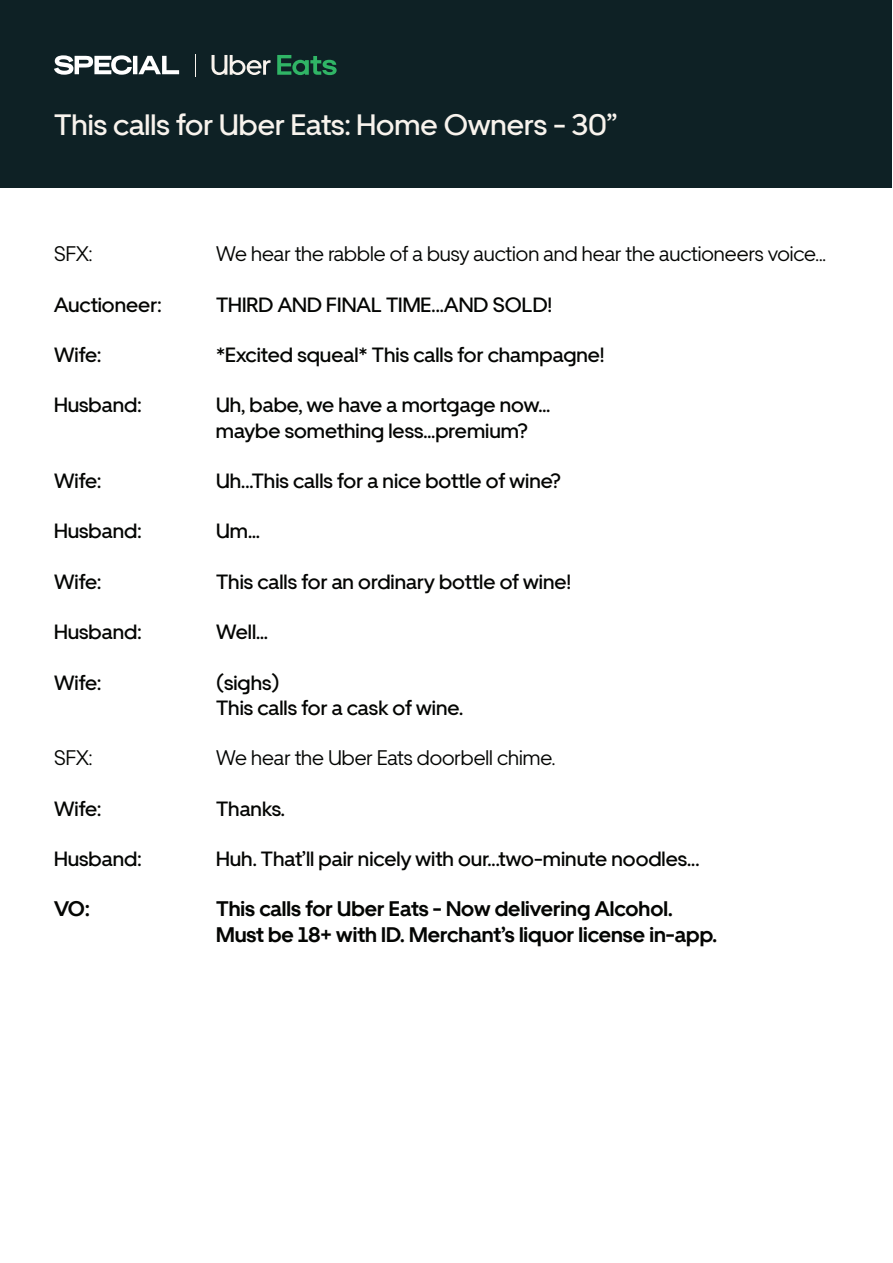
<style>
.page{position:relative;width:893px;height:1263px;background:#fff}
.page>*{position:absolute;margin:0;border:0;box-sizing:border-box;transform-origin:0 0}
.t1{font:500 30px "Uber Move";color:#f8f3ed}
.t2{font:500 21px/25.2px "Uber Move";color:#040503}
.t3{font:21px "Uber Move";color:#040503}
.t4{font:700 21px/25.2px "Uber Move";color:#040503}
</style>
<div class="page">
<div style="left:1px;top:1px;width:891px;height:187px;background:#0e2125"></div>
<svg style="left:195px;top:54px;width:1px;height:22px"></svg>
<svg style="left:277px;top:55px;width:60px;height:20px"></svg>
<svg style="left:212px;top:55px;width:58px;height:20px"></svg>
<svg style="left:54px;top:55px;width:125px;height:20px"></svg>
<p class="t1" style="left:54px;top:105px;width:565px">This calls for Uber Eats: Home Owners - 30”</p>
<p class="t3" style="left:54px;top:241px;width:40px">SFX:</p>
<p class="t3" style="left:216px;top:241px;width:612px">We hear the rabble of a busy auction and hear the auctioneers voice...</p>
<p class="t2" style="left:54px;top:291px;width:109px">Auctioneer:</p>
<p class="t2" style="left:216px;top:291px;width:337px">THIRD AND FINAL TIME...AND SOLD!</p>
<p class="t2" style="left:54px;top:342px;width:49px">Wife:</p>
<p class="t2" style="left:216px;top:342px;width:390px">*Excited squeal* This calls for champagne!</p>
<p class="t2" style="left:54px;top:392px;width:89px">Husband:</p>
<p class="t2" style="left:216px;top:392px;width:336px">Uh, babe, we have a mortgage now… maybe something less…premium?</p>
<p class="t2" style="left:54px;top:468px;width:49px">Wife:</p>
<p class="t2" style="left:216px;top:468px;width:346px">Uh...This calls for a nice bottle of wine?</p>
<p class="t2" style="left:54px;top:518px;width:89px">Husband:</p>
<p class="t2" style="left:216px;top:518px;width:45px">Um…</p>
<p class="t2" style="left:54px;top:569px;width:49px">Wife:</p>
<p class="t2" style="left:216px;top:569px;width:356px">This calls for an ordinary bottle of wine!</p>
<p class="t2" style="left:54px;top:619px;width:89px">Husband:</p>
<p class="t2" style="left:216px;top:619px;width:54px">Well…</p>
<p class="t2" style="left:54px;top:669px;width:49px">Wife:</p>
<p class="t2" style="left:216px;top:669px;width:65px">(sighs)</p>
<p class="t2" style="left:216px;top:695px;width:249px">This calls for a cask of wine.</p>
<p class="t3" style="left:54px;top:745px;width:40px">SFX:</p>
<p class="t3" style="left:216px;top:745px;width:341px">We hear the Uber Eats doorbell chime.</p>
<p class="t2" style="left:54px;top:795px;width:49px">Wife:</p>
<p class="t2" style="left:216px;top:795px;width:71px">Thanks.</p>
<p class="t2" style="left:54px;top:846px;width:89px">Husband:</p>
<p class="t2" style="left:216px;top:846px;width:485px">Huh. That’ll pair nicely with our...two-minute noodles...</p>
<p class="t4" style="left:54px;top:896px;width:37px">VO:</p>
<p class="t4" style="left:216px;top:896px;width:503px">This calls for Uber Eats - Now delivering Alcohol.<br>Must be 18+ with ID. Merchant’s liquor license in-app.</p>
</div>
